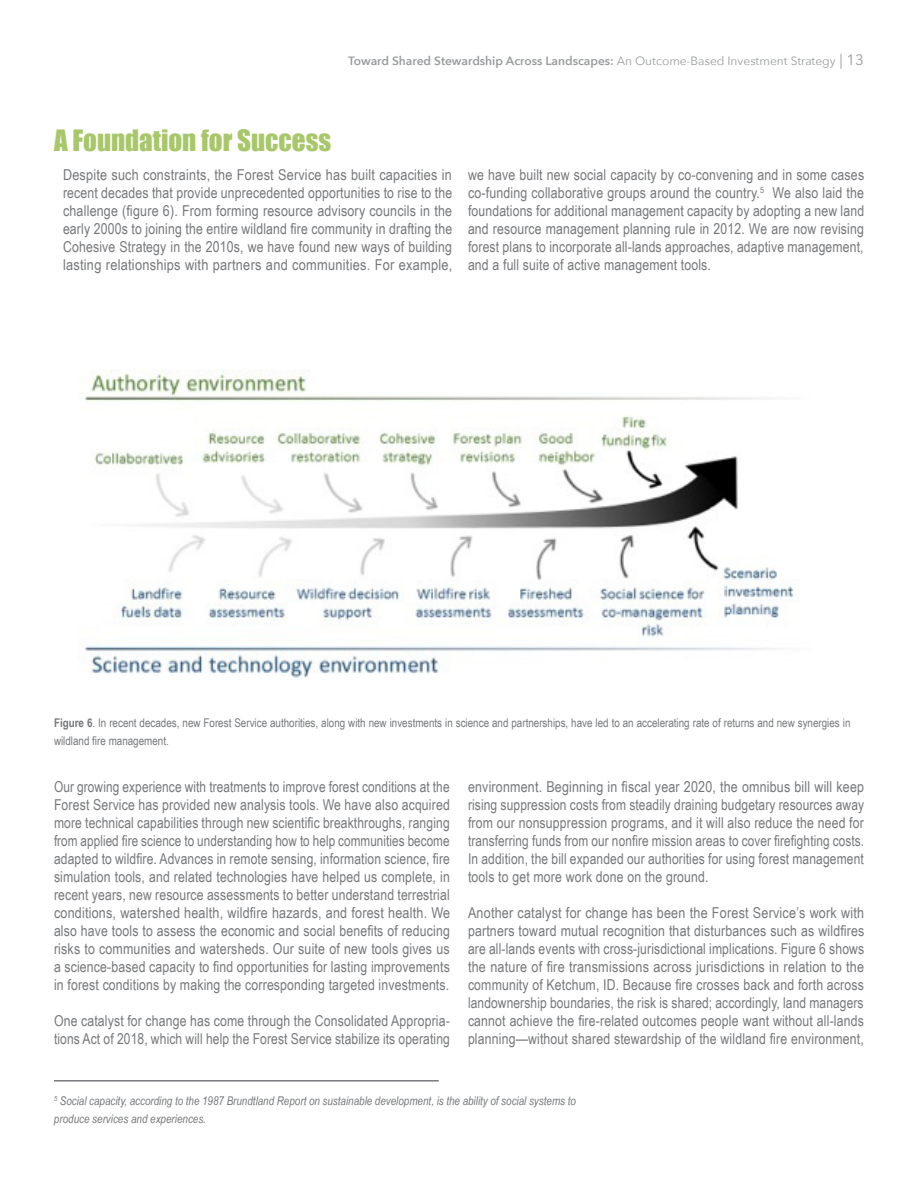
<style>
.page{position:relative;width:918px;height:1188px;background:#fff}
.page>*{position:absolute;margin:0;border:0;box-sizing:border-box;transform-origin:0 0}
.t1{font:27px "Impact";color:#93ba46}
.t2{font:15px/18px "Arial Narrow";letter-spacing:.01em;color:#76787b;text-align:justify}
.t3{font:12px/18px "Arial Narrow";color:#76787b}
.side_note{font:italic 12px/18px "Arial Narrow";color:#76787b}
.Header_Master_page{font:600 12px "Avenir Next";color:#9a9c9e}
.s1{font-weight:400}
.s2{font-weight:400;font-size:15px}
.s3{font-weight:700}
</style>
<div class="page">
<img style="left:84px;top:369px;width:710px;height:309px">
<hr style="left:54px;top:1080px;width:385px;height:2px;background:#76787b">
<p class="Header_Master_page" style="left:348px;top:51px;width:517px">Toward Shared Stewardship Across Landscapes: <span class="s1">An Outcome-Based Investment Strategy</span> <span class="s2">| 13</span></p>
<h1 class="t1" style="left:54px;top:119px;width:279px">A Foundation for Success</h1>
<p class="t2" style="left:63px;top:165px;width:391px">Despite such constraints, the Forest Service has built capacities in recent decades that provide unprecedented opportunities to rise to the challenge (figure 6). From forming resource advisory councils in the early 2000s to joining the entire wildland fire community in drafting the Cohesive Strategy in the 2010s, we have found new ways of building lasting relationships with partners and communities. For example,</p>
<p class="t2" style="left:468px;top:165px;width:398px">we have built new social capacity by co-convening and in some cases co-funding collaborative groups around the country.<sup>5</sup> We also laid the foundations for additional management capacity by adopting a new land and resource management planning rule in 2012. We are now revising forest plans to incorporate all-lands approaches, adaptive management, and a full suite of active management tools.</p>
<p class="t3" style="left:54px;top:713px;width:798px"><span class="s3">Figure 6</span>. In recent decades, new Forest Service authorities, along with new investments in science and partnerships, have led to an accelerating rate of returns and new synergies in wildland fire management.</p>
<p class="t2" style="left:54px;top:777px;width:398px">Our growing experience with treatments to improve forest conditions at the Forest Service has provided new analysis tools. We have also acquired more technical capabilities through new scientific breakthroughs, ranging from applied fire science to understanding how to help communities become adapted to wildfire. Advances in remote sensing, information science, fire simulation tools, and related technologies have helped us complete, in recent years, new resource assessments to better understand terrestrial conditions, watershed health, wildfire hazards, and forest health. We also have tools to assess the economic and social benefits of reducing risks to communities and watersheds. Our suite of new tools gives us a science-based capacity to find opportunities for lasting improvements in forest conditions by making the corresponding targeted investments.</p>
<p class="t2" style="left:54px;top:1011px;width:397px">One catalyst for change has come through the Consolidated Appropria&shy;tions Act of 2018, which will help the Forest Service stabilize its operating</p>
<p class="t2" style="left:468px;top:777px;width:398px">environment. Beginning in fiscal year 2020, the omnibus bill will keep rising suppression costs from steadily draining budgetary resources away from our nonsuppression programs, and it will also reduce the need for transferring funds from our nonfire mission areas to cover firefighting costs.<br>In addition, the bill expanded our authorities for using forest management tools to get more work done on the ground.</p>
<p class="t2" style="left:468px;top:903px;width:398px">Another catalyst for change has been the Forest Service’s work with partners toward mutual recognition that disturbances such as wildfires are all-lands events with cross-jurisdictional implications. Figure 6 shows the nature of fire transmissions across jurisdictions in relation to the community of Ketchum, ID. Because fire crosses back and forth across landownership boundaries, the risk is shared; accordingly, land managers cannot achieve the fire-related outcomes people want without all-lands planning—without shared stewardship of the wildland fire environment,</p>
<p class="side_note" style="left:54px;top:1091px;width:523px"><sup>5</sup> Social capacity, according to the 1987 Brundtland Report on sustainable development, is the ability of social systems to produce services and experiences.</p>
</div>
